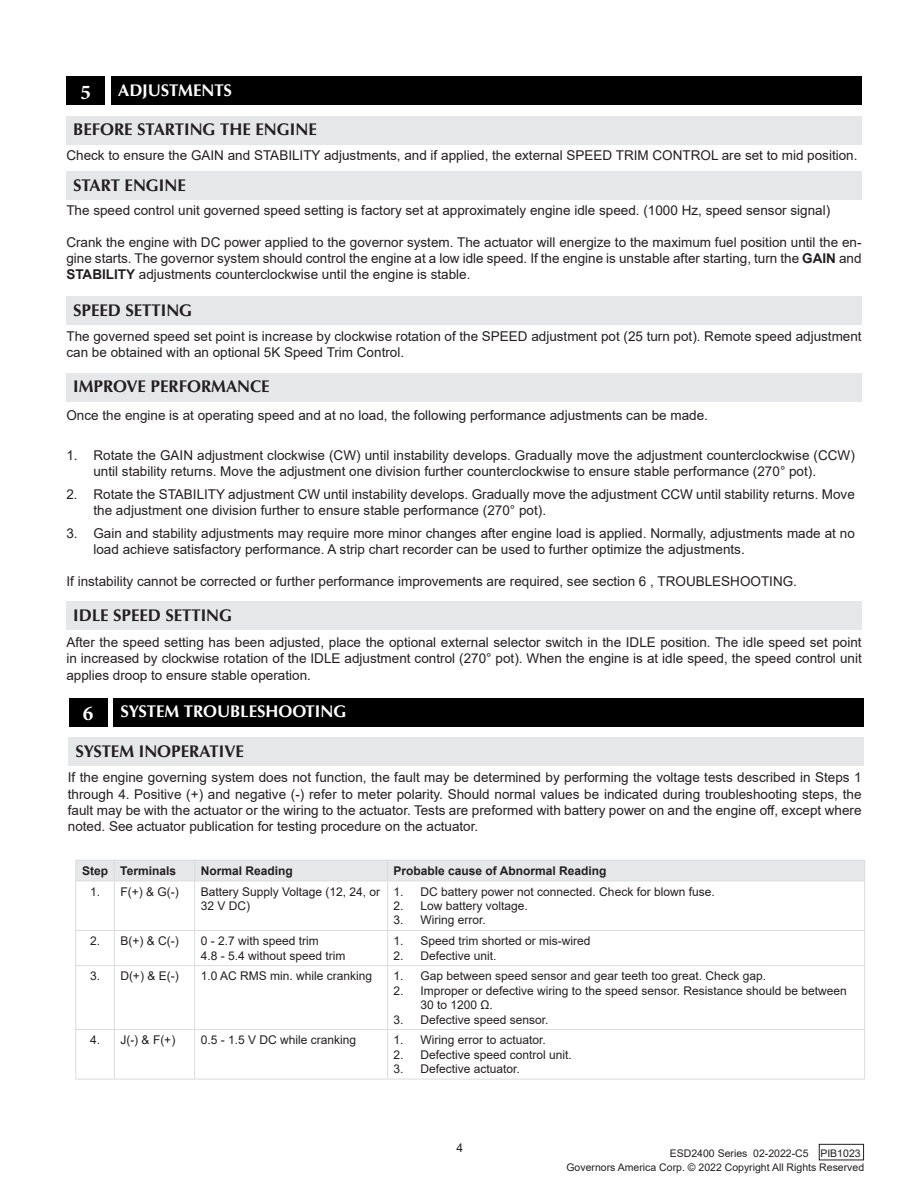
<style>
.page{position:relative;width:918px;height:1188px;background:#fff}
.page>*{position:absolute;margin:0;border:0;box-sizing:border-box;transform-origin:0 0}
.t1{font:700 21px "Minion Pro";color:#fff}
.t2{font:700 16.8px "URW Classico";color:#231f20}
.t3{font:700 16.8px "URW Classico";color:#fff}
.t4{font:13.5px/16.2px "Arial";color:#231f20}
.t5{font:12px/14.4px "Arial";color:#231f20}
.t6{font:700 12px "Arial";color:#231f20}
.t7{font:10.5px "Arial";color:#231f20}
.s1{font-weight:700}
</style>
<div class="page">
<div style="left:819px;top:1144px;width:45px;height:16px;border:1px solid #231f20"></div>
<div style="left:66px;top:77px;width:39px;height:28px;background:#000"></div>
<div style="left:112px;top:77px;width:750px;height:28px;background:#000"></div>
<div style="left:66px;top:116px;width:796px;height:28px;background:#e6e7e9"></div>
<div style="left:66px;top:172px;width:796px;height:28px;background:#e6e7e9"></div>
<div style="left:66px;top:297px;width:796px;height:28px;background:#e6e7e9"></div>
<div style="left:66px;top:373px;width:796px;height:29px;background:#e6e7e9"></div>
<div style="left:66px;top:602px;width:796px;height:28px;background:#e6e7e9"></div>
<div style="left:76px;top:860px;width:789px;height:21px;background:#e6e7e9"></div>
<hr style="left:76px;top:881px;width:38px;height:1px;background:#dadcdd">
<hr style="left:76px;top:881px;width:1px;height:49px;background:#dadcdd">
<hr style="left:114px;top:881px;width:81px;height:1px;background:#dadcdd">
<hr style="left:114px;top:881px;width:1px;height:49px;background:#dadcdd">
<hr style="left:195px;top:881px;width:193px;height:1px;background:#dadcdd">
<hr style="left:194px;top:881px;width:1px;height:49px;background:#dadcdd">
<hr style="left:388px;top:881px;width:477px;height:1px;background:#dadcdd">
<hr style="left:387px;top:881px;width:1px;height:49px;background:#dadcdd">
<hr style="left:864px;top:881px;width:1px;height:49px;background:#dadcdd">
<hr style="left:76px;top:930px;width:38px;height:1px;background:#dadcdd">
<hr style="left:76px;top:931px;width:1px;height:34px;background:#dadcdd">
<hr style="left:114px;top:930px;width:81px;height:1px;background:#dadcdd">
<hr style="left:114px;top:931px;width:1px;height:34px;background:#dadcdd">
<hr style="left:195px;top:930px;width:193px;height:1px;background:#dadcdd">
<hr style="left:194px;top:931px;width:1px;height:34px;background:#dadcdd">
<hr style="left:388px;top:930px;width:477px;height:1px;background:#dadcdd">
<hr style="left:387px;top:931px;width:1px;height:34px;background:#dadcdd">
<hr style="left:864px;top:931px;width:1px;height:34px;background:#dadcdd">
<hr style="left:76px;top:965px;width:38px;height:1px;background:#dadcdd">
<hr style="left:76px;top:966px;width:1px;height:63px;background:#dadcdd">
<hr style="left:114px;top:965px;width:81px;height:1px;background:#dadcdd">
<hr style="left:114px;top:966px;width:1px;height:63px;background:#dadcdd">
<hr style="left:195px;top:965px;width:193px;height:1px;background:#dadcdd">
<hr style="left:194px;top:966px;width:1px;height:63px;background:#dadcdd">
<hr style="left:388px;top:965px;width:477px;height:1px;background:#dadcdd">
<hr style="left:387px;top:966px;width:1px;height:63px;background:#dadcdd">
<hr style="left:864px;top:966px;width:1px;height:63px;background:#dadcdd">
<hr style="left:76px;top:1029px;width:38px;height:1px;background:#dadcdd">
<hr style="left:76px;top:1030px;width:1px;height:49px;background:#dadcdd">
<hr style="left:114px;top:1029px;width:81px;height:1px;background:#dadcdd">
<hr style="left:114px;top:1030px;width:1px;height:49px;background:#dadcdd">
<hr style="left:195px;top:1029px;width:193px;height:1px;background:#dadcdd">
<hr style="left:194px;top:1030px;width:1px;height:49px;background:#dadcdd">
<hr style="left:388px;top:1029px;width:477px;height:1px;background:#dadcdd">
<hr style="left:387px;top:1030px;width:1px;height:49px;background:#dadcdd">
<hr style="left:864px;top:1030px;width:1px;height:49px;background:#dadcdd">
<hr style="left:76px;top:1079px;width:38px;height:1px;background:#dadcdd">
<hr style="left:114px;top:1079px;width:81px;height:1px;background:#dadcdd">
<hr style="left:195px;top:1079px;width:193px;height:1px;background:#dadcdd">
<hr style="left:388px;top:1079px;width:477px;height:1px;background:#dadcdd">
<div style="left:69px;top:698px;width:39px;height:29px;background:#000"></div>
<div style="left:114px;top:698px;width:750px;height:29px;background:#000"></div>
<div style="left:69px;top:738px;width:795px;height:28px;background:#e6e7e9"></div>
<h1 class="t1" style="left:81px;top:77px;width:12px">5</h1>
<p class="t3" style="left:118px;top:79px;width:86px">ADJUSTMENTS</p>
<p class="t2" style="left:73px;top:119px;width:21px">BEFO</p>
<p class="t2" style="left:114px;top:119px;width:192px">RE STARTING THE ENGINE</p>
<p class="t4" style="left:66px;top:147px;width:793px">Check to ensure the GAIN and STABILITY adjustments, and if applied, the external SPEED TRIM CONTROL are set to mid position.</p>
<p class="t2" style="left:73px;top:174px;width:102px">START ENGINE</p>
<p class="t4" style="left:66px;top:202px;width:765px">The speed control unit governed speed setting is factory set at approximately engine idle speed. (1000 Hz, speed sensor signal)</p>
<p class="t4" style="left:66px;top:234px;width:797px;text-align:justify">Crank the engine with DC power applied to the governor system. The actuator will energize to the maximum fuel position until the en&shy;gine starts. The governor system should control the engine at a low idle speed. If the engine is unstable after starting, turn the <span class="s1">GAIN</span> and <span class="s1">STABILITY</span> adjustments counterclockwise until the engine is stable.</p>
<p class="t2" style="left:73px;top:299px;width:11px">SPEED</p>
<p class="t2" style="left:125px;top:299px;width:10px">SETT</p>
<p class="t2" style="left:161px;top:299px;width:33px">ING</p>
<p class="t4" style="left:66px;top:328px;width:797px">The governed speed set point is increase by clockwise rotation of the SPEED adjustment pot (25 turn pot). Remote speed adjustment can be obtained with an optional 5K Speed Trim Control.</p>
<p class="t2" style="left:73px;top:376px;width:165px">IMPROVE PERFORMANCE</p>
<p class="t4" style="left:66px;top:408px;width:643px">Once the engine is at operating speed and at no load, the following performance adjustments can be made.</p>
<p class="t4" style="left:93px;top:447px;width:763px;text-indent:-27px">1. Rotate the GAIN adjustment clockwise (CW) until instability develops. Gradually move the adjustment counterclockwise (CCW) until stability returns. Move the adjustment one division further counterclockwise to ensure stable performance (270° pot).</p>
<p class="t4" style="left:93px;top:486px;width:763px;text-indent:-27px">2. Rotate the STABILITY adjustment CW until instability develops. Gradually move the adjustment CCW until stability returns. Move the adjustment one division further to ensure stable performance (270° pot).</p>
<p class="t4" style="left:93px;top:525px;width:763px;text-indent:-27px">3. Gain and stability adjustments may require more minor changes after engine load is applied. Normally, adjustments made at no load achieve satisfactory performance. A strip chart recorder can be used to further optimize the adjustments.</p>
<p class="t4" style="left:66px;top:574px;width:732px">If instability cannot be corrected or further performance improvements are required, see section 6 , TROUBLESHOOTING.</p>
<p class="t2" style="left:73px;top:604px;width:51px">IDLESPEED</p>
<p class="t2" style="left:165px;top:604px;width:10px">SETT</p>
<p class="t2" style="left:201px;top:604px;width:33px">ING</p>
<p class="t4" style="left:66px;top:634px;width:797px;text-align:justify">After the speed setting has been adjusted, place the optional external selector switch in the IDLE position. The idle speed set point in increased by clockwise rotation of the IDLE adjustment control (270° pot). When the engine is at idle speed, the speed control unit applies droop to ensure stable operation.</p>
<h1 class="t1" style="left:83px;top:699px;width:12px">6</h1>
<p class="t3" style="left:121px;top:701px;width:96px">SYSTE M T ROUB</p>
<p class="t3" style="left:240px;top:701px;width:51px">LESHOOT</p>
<p class="t3" style="left:315px;top:701px;width:33px">ING</p>
<p class="t2" style="left:75px;top:740px;width:81px">SYSTEM INOPE</p>
<p class="t2" style="left:189px;top:740px;width:54px">RATIVE</p>
<p class="t4" style="left:68px;top:769px;width:795px;text-align:justify">If the engine governing system does not function, the fault may be determined by performing the voltage tests described in Steps 1 through 4. Positive (+) and negative (-) refer to meter polarity. Should normal values be indicated during troubleshooting steps, the fault may be with the actuator or the wiring to the actuator. Tests are preformed with battery power on and the engine off, except where noted. See actuator publication for testing procedure on the actuator.</p>
<p class="t6" style="left:82px;top:862px;width:96px">Step Terminals</p>
<p class="t6" style="left:201px;top:862px;width:94px">Normal Reading</p>
<p class="t6" style="left:394px;top:862px;width:214px">Probable cause of Abnormal Reading</p>
<p class="t5" style="left:90px;top:884px;width:90px">1. F(+) &amp; G(-)</p>
<p class="t5" style="left:201px;top:884px;width:181px">Battery Supply Voltage (12, 24, or<br>32 V DC)</p>
<p class="t5" style="left:394px;top:884px;width:323px">1. DC battery power not connected. Check for blown fuse.</p>
<p class="t5" style="left:394px;top:899px;width:136px">2. Low battery voltage.</p>
<p class="t5" style="left:394px;top:913px;width:94px">3. Wiring error.</p>
<p class="t5" style="left:90px;top:934px;width:90px">2. B(+) &amp; C(-)</p>
<p class="t5" style="left:201px;top:934px;width:146px">0 - 2.7 with speed trim<br>4.8 - 5.4 without speed trim</p>
<p class="t5" style="left:394px;top:934px;width:199px">1. Speed trim shorted or mis-wired</p>
<p class="t5" style="left:394px;top:948px;width:105px">2. Defective unit.</p>
<p class="t5" style="left:90px;top:969px;width:90px">3. D(+) &amp; E(-)</p>
<p class="t5" style="left:201px;top:969px;width:173px">1.0 AC RMS min. while cranking</p>
<p class="t5" style="left:394px;top:969px;width:374px">1. Gap between speed sensor and gear teeth too great. Check gap.</p>
<p class="t5" style="left:421px;top:983px;width:428px;text-indent:-27px">2. Improper or defective wiring to the speed sensor. Resistance should be between<br>30 to 1200 Ω.</p>
<p class="t5" style="left:394px;top:1012px;width:157px">3. Defective speed sensor.</p>
<p class="t5" style="left:90px;top:1033px;width:87px">4. J(-) &amp; F(+)</p>
<p class="t5" style="left:201px;top:1033px;width:157px">0.5 - 1.5 V DC while cranking</p>
<p class="t5" style="left:394px;top:1033px;width:154px">1. Wiring error to actuator.</p>
<p class="t5" style="left:394px;top:1047px;width:180px">2. Defective speed control unit.</p>
<p class="t5" style="left:394px;top:1062px;width:128px">3. Defective actuator.</p>
<p class="t5" style="left:457px;top:1141px;width:8px">4</p>
<p class="t7" style="left:670px;top:1146px;width:192px">ESD2400 Series 02-2022-C5 PIB1023</p>
<p class="t7" style="left:566px;top:1160px;width:299px">Governors America Corp. © 2022 Copyright All Rights Reserved</p>
</div>
